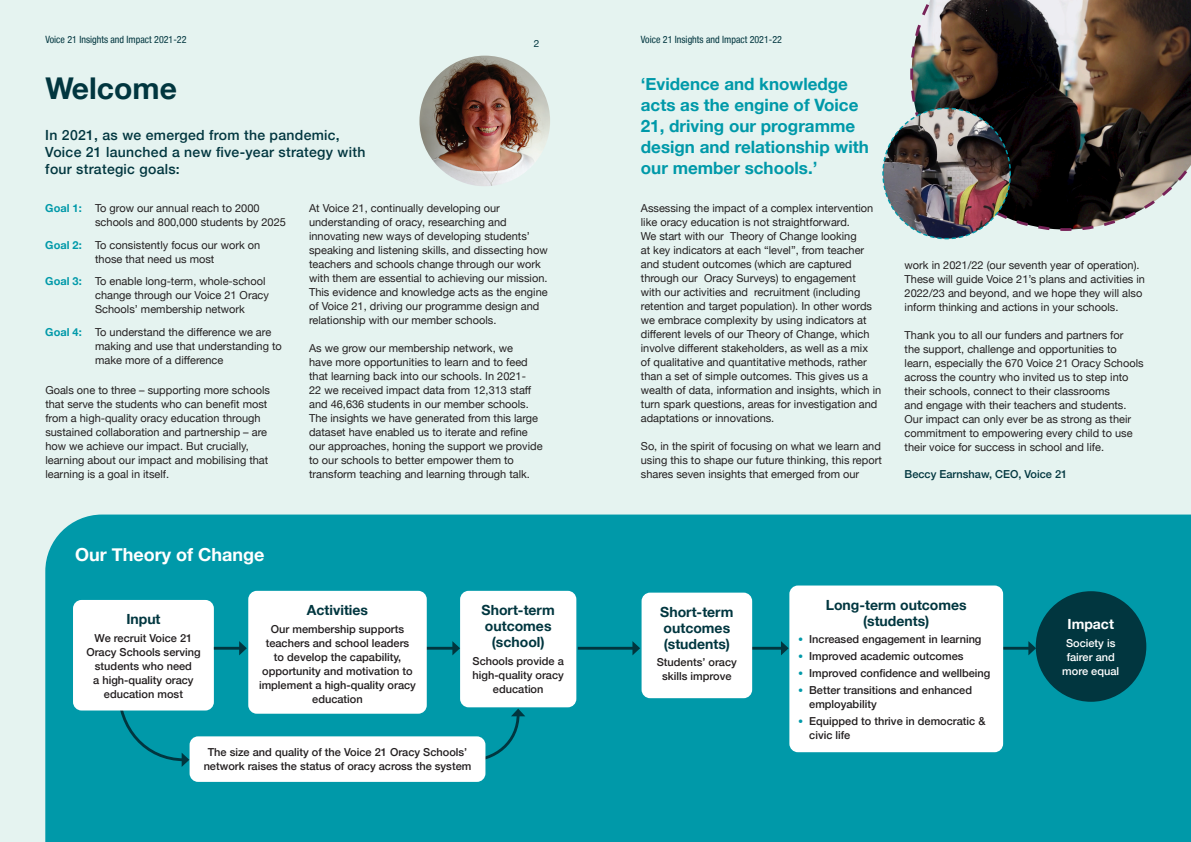
<style>
.page{position:relative;width:1191px;height:842px;background:#fff}
.page>*{position:absolute;margin:0;border:0;box-sizing:border-box;transform-origin:0 0}
.Heading_1{font:700 30px "Helvetica Neue";color:#01363f}
.Heading_1-2{font:700 18px "Helvetica Neue";color:#fff}
.Heading_1-3{font:700 17px/21px "Helvetica Neue";color:#0099a9}
.t1{font:700 14px/16px "Helvetica Neue";color:#01363f;text-align:center}
.t2{font:500 14px/17px "Helvetica Neue";letter-spacing:.02em;color:#01363f}
.t3{font:700 14px "Helvetica Neue";color:#fff}
.t4{font:11px/14px "Helvetica Neue";color:#231f20}
.t5{font:500 11px/14px "Helvetica Neue";color:#231f20;text-align:center}
.t6{font:500 11px/14px "Helvetica Neue";color:#fff;text-align:center}
.t7{font:500 11px "Helvetica Neue";color:#01363f}
.t8{font:700 11px "Helvetica Neue";color:#0099a9}
.t9{font:condensed 10px "Helvetica Neue Condensed";color:#01363f}
.t10{font:10px "Helvetica Neue";color:#01363f}
.s1{font-weight:400;font-size:16px;color:#0099a9}
</style>
<div class="page">
<div style="left:595px;top:0;width:596px;height:842px;background:#e5f3f0"></div>
<div style="left:0;top:0;width:595px;height:842px;background:#e5f3f0"></div>
<div style="left:45px;top:514px;width:1146px;height:328px;background:#0099a9"></div>
<hr style="left:751px;top:647px;width:32px;height:3px;background:#01363f">
<svg style="left:781px;top:641px;width:7px;height:14px"></svg>
<svg style="left:427px;top:709px;width:98px;height:54px;background:#0093a3"></svg>
<img style="left:419px;top:56px;width:131px;height:130px;border-radius:65px">
<div style="left:460px;top:591px;width:116px;height:116px;background:#fff;border-radius:9px"></div>
<div style="left:190px;top:736px;width:295px;height:46px;background:#fff;border-radius:9px"></div>
<div style="left:641px;top:593px;width:111px;height:105px;background:#fff;border-radius:9px"></div>
<div style="left:1035px;top:591px;width:111px;height:111px;background:#01363f;border-radius:50%"></div>
<svg style="left:116px;top:710px;width:73px;height:57px;background:#0292a2"></svg>
<div style="left:73px;top:600px;width:141px;height:110px;background:#fff;border-radius:9px"></div>
<hr style="left:214px;top:647px;width:28px;height:3px;background:#01363f">
<svg style="left:239px;top:641px;width:8px;height:14px"></svg>
<hr style="left:420px;top:647px;width:35px;height:3px;background:#01363f">
<svg style="left:452px;top:641px;width:8px;height:14px"></svg>
<div style="left:248px;top:591px;width:179px;height:123px;background:#fff;border-radius:9px"></div>
<hr style="left:578px;top:647px;width:57px;height:3px;background:#01363f">
<svg style="left:632px;top:641px;width:8px;height:14px"></svg>
<hr style="left:1003px;top:647px;width:28px;height:3px;background:#01363f">
<svg style="left:1028px;top:641px;width:8px;height:14px"></svg>
<svg style="left:910px;top:0;width:281px;height:231px;background:#564c44"></svg>
<img style="left:882px;top:88px;width:175px;height:152px">
<div style="left:789px;top:585px;width:214px;height:167px;background:#fff;border-radius:9px"></div>
<p class="t9" style="left:45px;top:34px;width:143px">Voice 21 Insights and Impact 2021-22</p>
<p class="t10" style="left:534px;top:36px;width:7px">2</p>
<p class="t9" style="left:641px;top:34px;width:143px">Voice 21 Insights and Impact 2021-22</p>
<p class="Heading_1" style="left:45px;top:65px;width:133px">Welcome</p>
<p class="Heading_1-3" style="left:641px;top:74px;width:229px">‘Evidence and knowledge acts as the engine of Voice<br>21, driving our programme design and relationship with our member schools.’</p>
<p class="t2" style="left:45px;top:126px;width:321px">In 2021, as we emerged from the pandemic,<br>Voice 21 launched a new five-year strategy with four strategic goals:</p>
<p class="t8" style="left:45px;top:200px;width:38px">Goal 1:</p>
<p class="t8" style="left:45px;top:236px;width:38px">Goal 2:</p>
<p class="t8" style="left:45px;top:273px;width:38px">Goal 3:</p>
<p class="t8" style="left:45px;top:323px;width:38px">Goal 4:</p>
<p class="t4" style="left:95px;top:202px;width:192px">To grow our annual reach to 2000 schools and 800,000 students by 2025</p>
<p class="t4" style="left:95px;top:238px;width:167px">To consistently focus our work on those that need us most</p>
<p class="t4" style="left:95px;top:275px;width:175px">To enable long-term, whole-school change through our Voice 21 Oracy<br>Schools’ membership network</p>
<p class="t4" style="left:95px;top:325px;width:188px">To understand the difference we are making and use that understanding to make more of a difference</p>
<p class="t4" style="left:45px;top:384px;width:226px">Goals one to three – supporting more schools that serve the students who can benefit most from a high-quality oracy education through sustained collaboration and partnership – are how we achieve our impact. But crucially, learning about our impact and mobilising that learning is a goal in itself.</p>
<p class="t4" style="left:309px;top:202px;width:240px">At Voice 21, continually developing our understanding of oracy, researching and innovating new ways of developing students’ speaking and listening skills, and dissecting how teachers and schools change through our work with them are essential to achieving our mission.<br>This evidence and knowledge acts as the engine of Voice 21, driving our programme design and relationship with our member schools.</p>
<p class="t4" style="left:309px;top:342px;width:235px">As we grow our membership network, we<br>have more opportunities to learn and to feed that learning back into our schools. In 2021-<br>22 we received impact data from 12,313 staff and 46,636 students in our member schools.<br>The insights we have generated from this large dataset have enabled us to iterate and refine our approaches, honing the support we provide to our schools to better empower them to transform teaching and learning through talk.</p>
<p class="t4" style="left:641px;top:202px;width:242px">Assessing the impact of a complex intervention like oracy education is not straightforward.<br>We start with our Theory of Change looking<br>at key indicators at each “level”, from teacher and student outcomes (which are captured through our Oracy Surveys) to engagement<br>with our activities and recruitment (including retention and target population). In other words we embrace complexity by using indicators at different levels of our Theory of Change, which involve different stakeholders, as well as a mix<br>of qualitative and quantitative methods, rather than a set of simple outcomes. This gives us a wealth of data, information and insights, which in turn spark questions, areas for investigation and adaptations or innovations.</p>
<p class="t4" style="left:641px;top:440px;width:242px;text-align:justify">So, in the spirit of focusing on what we learn and using this to shape our future thinking, this report shares seven insights that emerged from our</p>
<p class="t4" style="left:904px;top:259px;width:242px">work in 2021/22 (our seventh year of operation).<br>These will guide Voice 21’s plans and activities in 2022/23 and beyond, and we hope they will also inform thinking and actions in your schools.</p>
<p class="t4" style="left:904px;top:329px;width:240px">Thank you to all our funders and partners for<br>the support, challenge and opportunities to learn, especially the 670 Voice 21 Oracy Schools across the country who invited us to step into their schools, connect to their classrooms<br>and engage with their teachers and students.<br>Our impact can only ever be as strong as their commitment to empowering every child to use their voice for success in school and life.</p>
<p class="t7" style="left:904px;top:466px;width:164px">Beccy Earnshaw, CEO, Voice 21</p>
<p class="Heading_1-2" style="left:75px;top:540px;width:191px">Our Theory of Change</p>
<p class="t1" style="left:126px;top:611px;width:36px">Input</p>
<p class="t5" style="left:86px;top:630px;width:116px">We recruit Voice 21<br>Oracy Schools serving students who need<br>a high-quality oracy education most</p>
<p class="t1" style="left:307px;top:602px;width:63px">Activities</p>
<p class="t5" style="left:259px;top:621px;width:158px">Our membership supports teachers and school leaders<br>to develop the capability, opportunity and motivation to implement a high-quality oracy education</p>
<p class="t1" style="left:481px;top:602px;width:75px">Short-term outcomes (school)</p>
<p class="t5" style="left:472px;top:653px;width:93px">Schools provide a high-quality oracy education</p>
<p class="t5" style="left:204px;top:744px;width:269px">The size and quality of the Voice 21 Oracy Schools’ network raises the status of oracy across the system</p>
<p class="t1" style="left:660px;top:604px;width:75px;text-align:left">Short-term outcomes (students)</p>
<p class="t5" style="left:657px;top:655px;width:82px">Students’ oracy skills improve</p>
<p class="t1" style="left:825px;top:597px;width:143px">Long-term outcomes (students)</p>
<p class="t5" style="left:798px;top:631px;width:185px"><span class="s1">•</span> Increased engagement in learning</p>
<p class="t5" style="left:798px;top:648px;width:167px"><span class="s1">•</span> Improved academic outcomes</p>
<p class="t5" style="left:798px;top:665px;width:194px"><span class="s1">•</span> Improved confidence and wellbeing</p>
<p class="t5" style="left:809px;top:682px;width:164px;text-align:left;text-indent:-11px"><span class="s1">•</span> Better transitions and enhanced employability</p>
<p class="t5" style="left:809px;top:713px;width:178px;text-align:left;text-indent:-11px"><span class="s1">•</span> Equipped to thrive in democratic &amp; civic life</p>
<p class="t3" style="left:1067px;top:613px;width:48px">Impact</p>
<p class="t6" style="left:1062px;top:635px;width:58px">Society is fairer and more equal</p>
</div>
